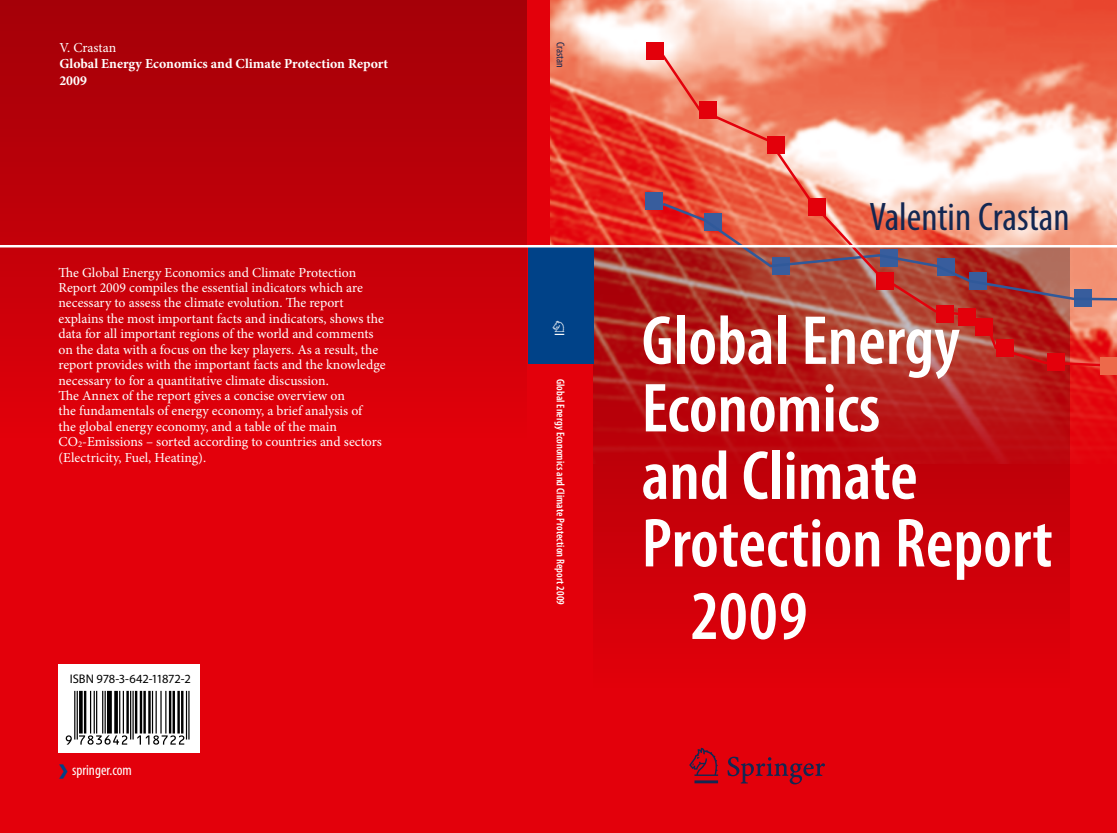
<style>
.page{position:relative;width:1117px;height:833px;background:#fff}
.page>*{position:absolute;margin:0;border:0;box-sizing:border-box;transform-origin:0 0}
.t1{font:600 condensed 70px "Myriad Pro";color:#fff}
.t2{font:50px "Springnew";color:#132752}
.t3{font:condensed 40px "Myriad Pro";color:#132752}
.t4{font:700 37.5px "Myriad Pro";color:#004288}
.t5{font:20px "Springnew";color:#fff}
.t6{font:condensed 15px "Myriad Pro";color:#fff}
.t7{font:13.75px/15.4px "Minion Pro";color:#fff}
.t8{font:700 13.75px/16.5px "Minion Pro";color:#fff}
.t9{font:12.5px "Myriad Pro";letter-spacing:-.02em;color:#000}
.t10{font:600 condensed 11.25px "Myriad Pro";color:#fff}
.t11{font:condensed 11.25px "Myriad Pro";color:#132752}
</style>
<div class="page">
<div style="left:0;top:0;width:1116px;height:833px;background:#e3000b"></div>
<img style="left:550px;top:0;width:566px;height:245px">
<svg style="left:1069px;top:369px;width:47px;height:159px"></svg>
<svg style="left:593px;top:247px;width:476px;height:382px;background:#c2070e"></svg>
<div style="left:0;top:0;width:527px;height:439px;background:linear-gradient(to bottom,#a20008,#e0000a)"></div>
<div style="left:528px;top:247px;width:65px;height:117px;background:#004288"></div>
<div style="left:646px;top:42px;width:18px;height:18px;background:#e3000b"></div>
<div style="left:1046px;top:353px;width:18px;height:17px;background:#e3000b"></div>
<div style="left:645px;top:192px;width:17px;height:18px;background:#385d9d"></div>
<svg style="left:656px;top:47px;width:460px;height:322px;background:#d97566"></svg>
<hr style="left:0;top:245px;width:1116px;height:2px;background:#fff">
<div style="left:1099px;top:357px;width:17px;height:17px;background:#ed694a"></div>
<div style="left:58px;top:664px;width:142px;height:89px;background:#fff"></div>
<svg style="left:66px;top:691px;width:123px;height:53px"></svg>
<p class="t7" style="left:59px;top:40px;width:58px">V. Crastan</p>
<p class="t8" style="left:59px;top:56px;width:330px">Global Energy Economics and Climate Protection Report<br>2009</p>
<p class="t7" style="left:58px;top:264px;width:328px">The Global Energy Economics and Climate Protection Report 2009 compiles the essential indicators which are necessary to assess the climate evolution. The report explains the most important facts and indicators, shows the data for all important regions of the world and comments on the data with a focus on the key players. As a result, the report provides with the important facts and the knowledge necessary to for a quantitative climate discussion.<br>The Annex of the report gives a concise overview on<br>the fundamentals of energy economy, a brief analysis of<br>the global energy economy, and a table of the main CO<sub>2</sub>-Emissions – sorted according to countries and sectors (Electricity, Fuel, Heating).</p>
<p class="t9" style="left:70px;top:671px;width:123px">ISBN 978-3-642-11872-2</p>
<h3 class="t4" style="left:59px;top:744px;width:12px">›</h3>
<p class="t6" style="left:72px;top:761px;width:61px">springer.com</p>
<p class="t11" style="left:567px;top:42px;width:27px;rotate:90deg">Crastan</p>
<h3 class="t5" style="left:554px;top:321px;width:11px">1</h3>
<p class="t10" style="left:566px;top:378px;width:227px;rotate:90deg">Global Energy Economics and Climate Protection Report 2009</p>
<h3 class="t3" style="left:869px;top:193px;width:202px">Valentin Crastan</h3>
<h1 class="t1" style="left:641px;top:302px;width:320px">Global Energy</h1>
<h1 class="t1" style="left:641px;top:370px;width:240px">Economics</h1>
<h1 class="t1" style="left:641px;top:437px;width:277px">and Climate</h1>
<h1 class="t1" style="left:641px;top:505px;width:412px">Protection Report</h1>
<h1 class="t1" style="left:690px;top:577px;width:118px">2009</h1>
<h2 class="t2" style="left:694px;top:748px;width:135px">123</h2>
</div>
